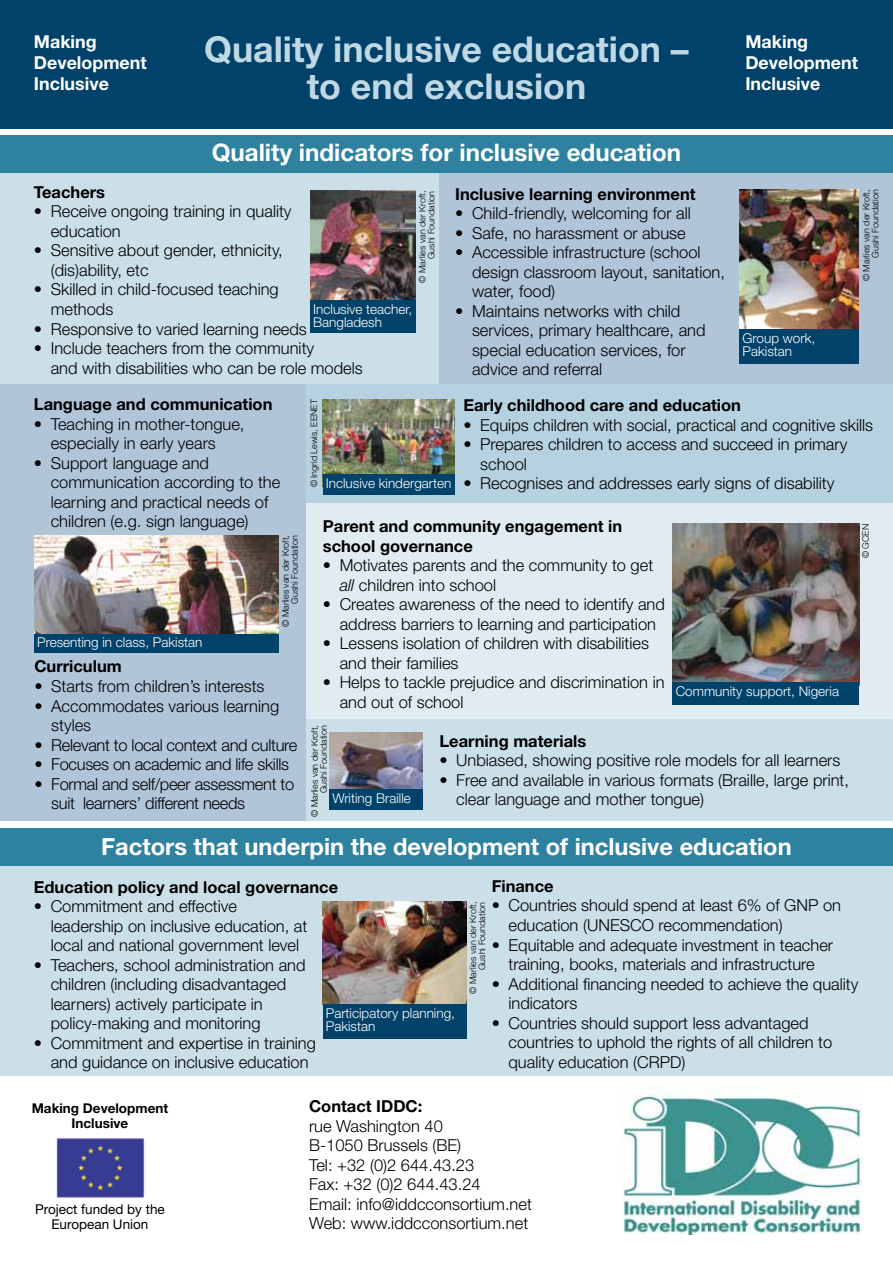
<style>
.page{position:relative;width:893px;height:1263px;background:#fff}
.page>*{position:absolute;margin:0;border:0;box-sizing:border-box;transform-origin:0 0}
.t1{font:700 35.7px/36.8px "Helvetica Neue";color:#c0d8e4;text-align:center}
.t2{font:700 24.15px "Helvetica Neue";color:#fff}
.t3{font:700 23.7px "Helvetica Neue";color:#fff}
.t4{font:700 17.85px/21px "Helvetica Neue";color:#fff}
.t5{font:300 16.5px/19.5px "Helvetica Neue";color:#000}
.t6{font:700 16.5px/19.5px "Helvetica Neue";color:#000}
.t7{font:300 16.5px/19.5px "Helvetica Neue";letter-spacing:-.02em;color:#000}
.t8{font:300 13.5px/13.5px "Helvetica Neue";color:#fff}
.t9{font:13.5px/15px "Helvetica Neue";color:#000;text-align:center}
.t10{font:700 13.5px/15px "Helvetica Neue";color:#000;text-align:center}
.t11{font:300 9px/9px "Helvetica Neue";color:#000;text-align:right}
.s1{font-style:italic}
</style>
<div class="page">
<div style="left:305px;top:718px;width:588px;height:103px;background:#cbdfe9"></div>
<div style="left:305px;top:503px;width:588px;height:215px;background:#e1ecf2"></div>
<div style="left:305px;top:383px;width:588px;height:120px;background:#b6d1df"></div>
<div style="left:0;top:383px;width:306px;height:438px;background:#b1c5d9"></div>
<div style="left:0;top:172px;width:439px;height:212px;background:#cbdfe9"></div>
<div style="left:439px;top:172px;width:454px;height:212px;background:#b1c5d9"></div>
<div style="left:0;top:866px;width:893px;height:210px;background:#cbdfe9"></div>
<div style="left:0;top:0;width:893px;height:128px;background:#00426a"></div>
<div style="left:0;top:135px;width:893px;height:37px;background:#2f829f"></div>
<div style="left:0;top:828px;width:893px;height:38px;background:#2f829f"></div>
<img style="left:34px;top:535px;width:245px;height:99px">
<img style="left:329px;top:732px;width:94px;height:57px">
<img style="left:673px;top:524px;width:186px;height:158px">
<img style="left:323px;top:901px;width:143px;height:103px">
<img style="left:323px;top:400px;width:131px;height:74px">
<img style="left:310px;top:191px;width:106px;height:109px">
<img style="left:740px;top:189px;width:119px;height:140px">
<img style="left:622px;top:1094px;width:239px;height:140px">
<img style="left:56px;top:1138px;width:90px;height:60px">
<div style="left:310px;top:300px;width:106px;height:33px;background:#00426a"></div>
<div style="left:673px;top:682px;width:186px;height:23px;background:#00426a"></div>
<div style="left:34px;top:634px;width:245px;height:18px;background:#00426a"></div>
<div style="left:323px;top:474px;width:131px;height:21px;background:#00426a"></div>
<div style="left:329px;top:789px;width:94px;height:21px;background:#00426a"></div>
<div style="left:323px;top:1004px;width:143px;height:34px;background:#00426a"></div>
<div style="left:740px;top:329px;width:119px;height:34px;background:#00426a"></div>
<p class="t4" style="left:34px;top:31px;width:114px">Making<br>Development<br>Inclusive</p>
<p class="t4" style="left:745px;top:31px;width:114px">Making<br>Development<br>Inclusive</p>
<h1 class="t1" style="left:204px;top:30px;width:486px">Quality inclusive education – to end exclusion</h1>
<h2 class="t2" style="left:212px;top:138px;width:471px">Quality indicators for inclusive education</h2>
<p class="t6" style="left:34px;top:182px;width:73px">Teachers</p>
<p class="t5" style="left:51px;top:201px;width:242px;text-indent:-17px">• Receive ongoing training in quality education</p>
<p class="t5" style="left:51px;top:240px;width:233px;text-indent:-17px">• Sensitive about gender, ethnicity, (dis)ability, etc</p>
<p class="t5" style="left:51px;top:279px;width:229px;text-indent:-17px">• Skilled in child-focused teaching methods</p>
<p class="t5" style="left:34px;top:318px;width:274px">• Responsive to varied learning needs</p>
<p class="t5" style="left:51px;top:338px;width:314px;text-indent:-17px">• Include teachers from the community<br>and with disabilities who can be role models</p>
<p class="t8" style="left:313px;top:302px;width:101px">Inclusive teacher,<br>Bangladesh</p>
<p class="t11" style="left:418px;top:283px;width:93px;rotate:-90deg">© Marlies van der Kroft,<br>Gushi Foundation</p>
<p class="t6" style="left:455px;top:183px;width:242px">Inclusive learning environment</p>
<p class="t5" style="left:455px;top:203px;width:237px">• Child-friendly, welcoming for all</p>
<p class="t5" style="left:455px;top:223px;width:232px">• Safe, no harassment or abuse</p>
<p class="t5" style="left:472px;top:242px;width:255px;text-indent:-17px">• Accessible infrastructure (school design classroom layout, sanitation, water, food)</p>
<p class="t5" style="left:472px;top:301px;width:235px;text-indent:-17px">• Maintains networks with child services, primary healthcare, and special education services, for advice and referral</p>
<p class="t8" style="left:743px;top:331px;width:74px">Group work,<br>Pakistan</p>
<p class="t11" style="left:862px;top:281px;width:93px;rotate:-90deg">© Marlies van der Kroft,<br>Gushi Foundation</p>
<p class="t6" style="left:34px;top:394px;width:240px">Language and communication</p>
<p class="t5" style="left:51px;top:414px;width:195px;text-indent:-17px">• Teaching in mother-tongue, especially in early years</p>
<p class="t5" style="left:51px;top:453px;width:231px;text-indent:-17px">• Support language and communication according to the learning and practical needs of children (e.g. sign language)</p>
<p class="t8" style="left:37px;top:635px;width:167px">Presenting in class, Pakistan</p>
<p class="t11" style="left:281px;top:627px;width:93px;rotate:-90deg">© Marlies van der Kroft,<br>Gushi Foundation</p>
<p class="t6" style="left:34px;top:656px;width:89px">Curriculum</p>
<p class="t5" style="left:34px;top:676px;width:232px">• Starts from children’s interests</p>
<p class="t5" style="left:51px;top:695px;width:229px;text-indent:-17px">• Accommodates various learning styles</p>
<p class="t7" style="left:34px;top:734px;width:264px">• Relevant to local context and culture</p>
<p class="t7" style="left:34px;top:754px;width:256px">• Focuses on academic and life skills</p>
<p class="t7" style="left:51px;top:773px;width:245px;text-indent:-17px">• Formal and self/peer assessment to suit learners’ different needs</p>
<p class="t11" style="left:309px;top:487px;width:90px;rotate:-90deg">© Ingrid Lewis, EENET</p>
<p class="t6" style="left:463px;top:395px;width:279px">Early childhood care and education</p>
<p class="t5" style="left:463px;top:415px;width:411px">• Equips children with social, practical and cognitive skills</p>
<p class="t5" style="left:480px;top:434px;width:369px;text-indent:-17px">• Prepares children to access and succeed in primary school</p>
<p class="t5" style="left:463px;top:473px;width:373px">• Recognises and addresses early signs of disability</p>
<p class="t6" style="left:323px;top:516px;width:301px">Parent and community engagement in school governance</p>
<p class="t5" style="left:340px;top:555px;width:315px;text-indent:-17px">• Motivates parents and the community to get <span class="s1">all</span> children into school</p>
<p class="t5" style="left:323px;top:594px;width:344px;text-align:center">• Creates awareness of the need to identify and address barriers to learning and participation</p>
<p class="t5" style="left:340px;top:633px;width:311px;text-indent:-17px">• Lessens isolation of children with disabilities and their families</p>
<p class="t5" style="left:340px;top:672px;width:326px;text-indent:-17px">• Helps to tackle prejudice and discrimination in and out of school</p>
<p class="t8" style="left:326px;top:476px;width:127px">Inclusive kindergarten</p>
<p class="t11" style="left:861px;top:558px;width:36px;rotate:-90deg">© GCEN</p>
<p class="t8" style="left:676px;top:684px;width:165px">Community support, Nigeria</p>
<p class="t11" style="left:310px;top:817px;width:93px;rotate:-90deg">© Marlies van der Kroft,<br>Gushi Foundation</p>
<p class="t8" style="left:332px;top:791px;width:80px">Writing Braille</p>
<p class="t6" style="left:439px;top:731px;width:148px">Learning materials</p>
<p class="t5" style="left:439px;top:750px;width:402px">• Unbiased, showing positive role models for all learners</p>
<p class="t5" style="left:456px;top:770px;width:394px;text-indent:-17px">• Free and available in various formats (Braille, large print, clear language and mother tongue)</p>
<h3 class="t3" style="left:101px;top:832px;width:692px">Factors that underpin the development of inclusive education</h3>
<p class="t6" style="left:34px;top:876px;width:306px">Education policy and local governance</p>
<p class="t5" style="left:51px;top:896px;width:258px;text-indent:-17px">• Commitment and effective leadership on inclusive education, at local and national government level</p>
<p class="t5" style="left:51px;top:954px;width:256px;text-indent:-17px">• Teachers, school administration and children (including disadvantaged learners) actively participate in policy-making and monitoring</p>
<p class="t5" style="left:34px;top:1032px;width:284px;text-align:center">• Commitment and expertise in training and guidance on inclusive education</p>
<p class="t8" style="left:326px;top:1006px;width:131px">Participatory planning,<br>Pakistan</p>
<p class="t6" style="left:492px;top:876px;width:64px">Finance</p>
<p class="t5" style="left:508px;top:895px;width:334px;text-indent:-17px">• Countries should spend at least 6% of GNP on education (UNESCO recommendation)</p>
<p class="t5" style="left:492px;top:934px;width:343px;text-align:center">• Equitable and adequate investment in teacher training, books, materials and infrastructure</p>
<p class="t5" style="left:508px;top:973px;width:351px;text-indent:-17px">• Additional financing needed to achieve the quality indicators</p>
<p class="t5" style="left:508px;top:1012px;width:325px;text-indent:-17px">• Countries should support less advantaged countries to uphold the rights of all children to quality education (CRPD)</p>
<p class="t11" style="left:468px;top:994px;width:93px;rotate:-90deg">© Marlies van der Kroft,<br>Gushi Foundation</p>
<p class="t10" style="left:32px;top:1100px;width:138px">Making Development<br>Inclusive</p>
<p class="t9" style="left:35px;top:1202px;width:131px">Project funded by the<br>European Union</p>
<p class="t6" style="left:309px;top:1096px;width:115px">Contact IDDC:</p>
<p class="t5" style="left:309px;top:1116px;width:224px">rue Washington 40<br>B-1050 Brussels (BE)<br>Tel: +32 (0)2 644.43.23<br>Fax: +32 (0)2 644.43.24<br>Email: info@iddcconsortium.net<br>Web: www.iddcconsortium.net</p>
</div>
